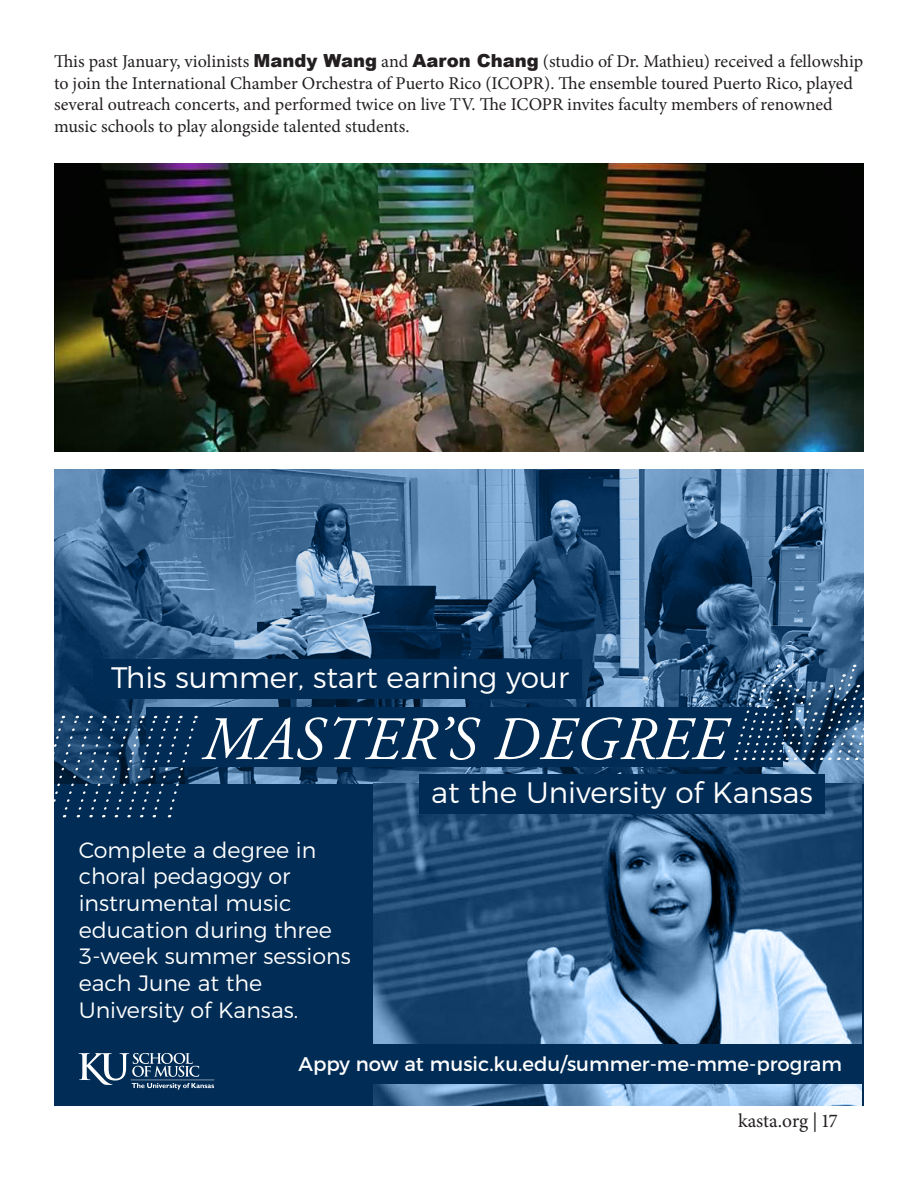
<style>
.page{position:relative;width:918px;height:1188px;background:#fff}
.page>*{position:absolute;margin:0;border:0;box-sizing:border-box;transform-origin:0 0}
.t1{font:italic 61.65px "Adobe Garamond Pro";letter-spacing:.015em;color:#fff}
.t2{font:300 29.55px "Montserrat";color:#fff}
.t3{font:300 22.2px/26.7px "Montserrat";color:#fff}
.t4{font:19.8px "Montserrat";color:#fff}
.t5{font:19.5px "Minion Pro";letter-spacing:-.005em;color:#231f20}
.t6{font:18px/21.6px "Minion Pro";color:#231f20}
.s1{font-family:"Arial";font-weight:900}
.s2{color:#002c55}
</style>
<div class="page">
<svg style="left:54px;top:818px;width:810px;height:287px;background:#2c557c"></svg>
<svg style="left:54px;top:470px;width:810px;height:348px;background:#3e688f"></svg>
<div style="left:242px;top:1045px;width:622px;height:39px;background:#002c55"></div>
<div style="left:147px;top:707px;width:636px;height:60px;background:#002c55"></div>
<div style="left:93px;top:660px;width:489px;height:39px;background:#002c55"></div>
<div style="left:420px;top:774px;width:405px;height:40px;background:#002c55"></div>
<svg style="left:54px;top:716px;width:144px;height:101px"></svg>
<svg style="left:79px;top:1053px;width:135px;height:37px;background:#3b5c7c"></svg>
<svg style="left:734px;top:665px;width:130px;height:95px"></svg>
<img style="left:54px;top:164px;width:810px;height:288px">
<p class="t6" style="left:54px;top:51px;width:811px">This past January, violinists <span class="s1">Mandy Wang</span> and <span class="s1">Aaron Chang</span> (studio of Dr. Mathieu) received a fellowship to join the International Chamber Orchestra of Puerto Rico (ICOPR). The ensemble toured Puerto Rico, played several outreach concerts, and performed twice on live TV. The ICOPR invites faculty members of renowned music schools to play alongside talented students.</p>
<p class="t2" style="left:111px;top:655px;width:460px">This summer, start earning your</p>
<p class="t1" style="left:203px;top:702px;width:525px">MASTER’S DEGREE</p>
<p class="t2" style="left:431px;top:769px;width:395px">at the University of Kansas<span class="s2">..</span></p>
<p class="t3" style="left:79px;top:835px;width:274px">Complete a degree in choral pedagogy or instrumental music education during three<br>3-week summer sessions each June at the<br>University of Kansas.</p>
<p class="t4" style="left:298px;top:1048px;width:545px">Appy now at music.ku.edu/summer-me-mme-program</p>
<p class="t5" style="left:738px;top:1107px;width:101px">kasta.org | 17</p>
</div>
